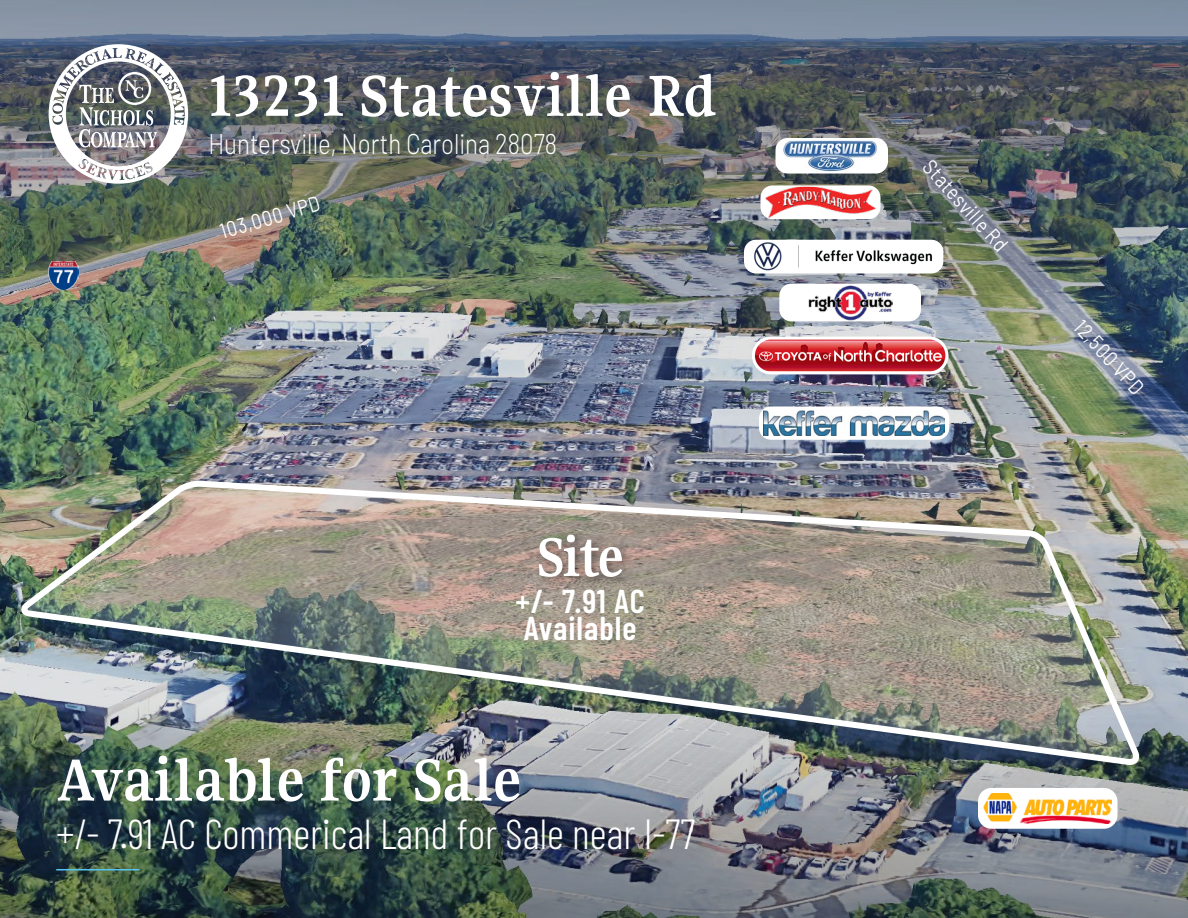
<style>
.page{position:relative;width:1188px;height:918px;background:#fff}
.page>*{position:absolute;margin:0;border:0;box-sizing:border-box;transform-origin:0 0}
.t1{font:700 65.1px "Gupter";letter-spacing:.01em;color:#fff}
.t2{font:700 63.6px "Gupter";letter-spacing:.01em;color:#fff}
.t3{font:700 60px "Gupter";color:#fff}
.t4{font:300 42px "Barlow Condensed";color:#fff}
.t5{font:600 33px/27px "Barlow Condensed";letter-spacing:.03em;color:#fff}
.t6{font:300 28.5px "Barlow";color:#fff;scale:.84 1}
.t7{font:21.45px "Barlow";color:#fff;scale:.84 1}
</style>
<div class="page">
<img style="left:0;top:0;width:1188px;height:524px">
<img style="left:0;top:524px;width:1188px;height:394px">
<img style="left:17px;top:478px;width:1129px;height:288px">
<img style="left:49px;top:261px;width:30px;height:29px">
<div style="left:759px;top:406px;width:190px;height:34px;background:#fff;border-radius:12px"></div>
<img style="left:764px;top:411px;width:180px;height:25px">
<img style="left:754px;top:339px;width:193px;height:34px">
<div style="left:752px;top:337px;width:196px;height:37px;border:3px solid #fff;border-radius:17px"></div>
<img style="left:744px;top:240px;width:199px;height:33px">
<div style="left:534px;top:530px;width:99px;height:58px;background:#000;opacity:.42"></div>
<div style="left:779px;top:284px;width:142px;height:37px;background:#fff;border-radius:12px"></div>
<img style="left:808px;top:285px;width:85px;height:36px">
<img style="left:776px;top:138px;width:112px;height:36px">
<div style="left:760px;top:185px;width:120px;height:34px;background:#fff;border-radius:12px"></div>
<img style="left:766px;top:187px;width:109px;height:31px">
<div style="left:980px;top:789px;width:136px;height:38px;background:#fff;border-radius:12px"></div>
<img style="left:984px;top:794px;width:128px;height:29px">
<div style="left:978px;top:788px;width:140px;height:41px;border:3px solid #fff;border-radius:12px"></div>
<hr style="left:56px;top:869px;width:84px;height:1px;background:#57c4f0">
<img style="left:49px;top:44px;width:139px;height:140px">
<h2 class="t2" style="left:208px;top:63px;width:510px">13231 Statesville Rd</h2>
<p class="t6" style="left:208px;top:126px;width:417px">Huntersville, North Carolina 28078</p>
<p class="t7" style="left:217px;top:219px;width:124px;rotate:-17deg">103,000 VPD</p>
<h3 class="t3" style="left:537px;top:526px;width:88px">Site</h3>
<p class="t5" style="left:515px;top:585px;width:131px">+/- 7.91 AC<br>Available</p>
<h1 class="t1" style="left:56px;top:746px;width:466px">Available for Sale</h1>
<p class="t4" style="left:56px;top:803px;width:641px">+/- 7.91 AC Commerical Land for Sale near I-77</p>
<p class="t7" style="left:937px;top:154px;width:138px;rotate:48deg">Statesville Rd</p>
<p class="t7" style="left:1088px;top:313px;width:111px;rotate:48deg">12,500 VPD</p>
</div>
